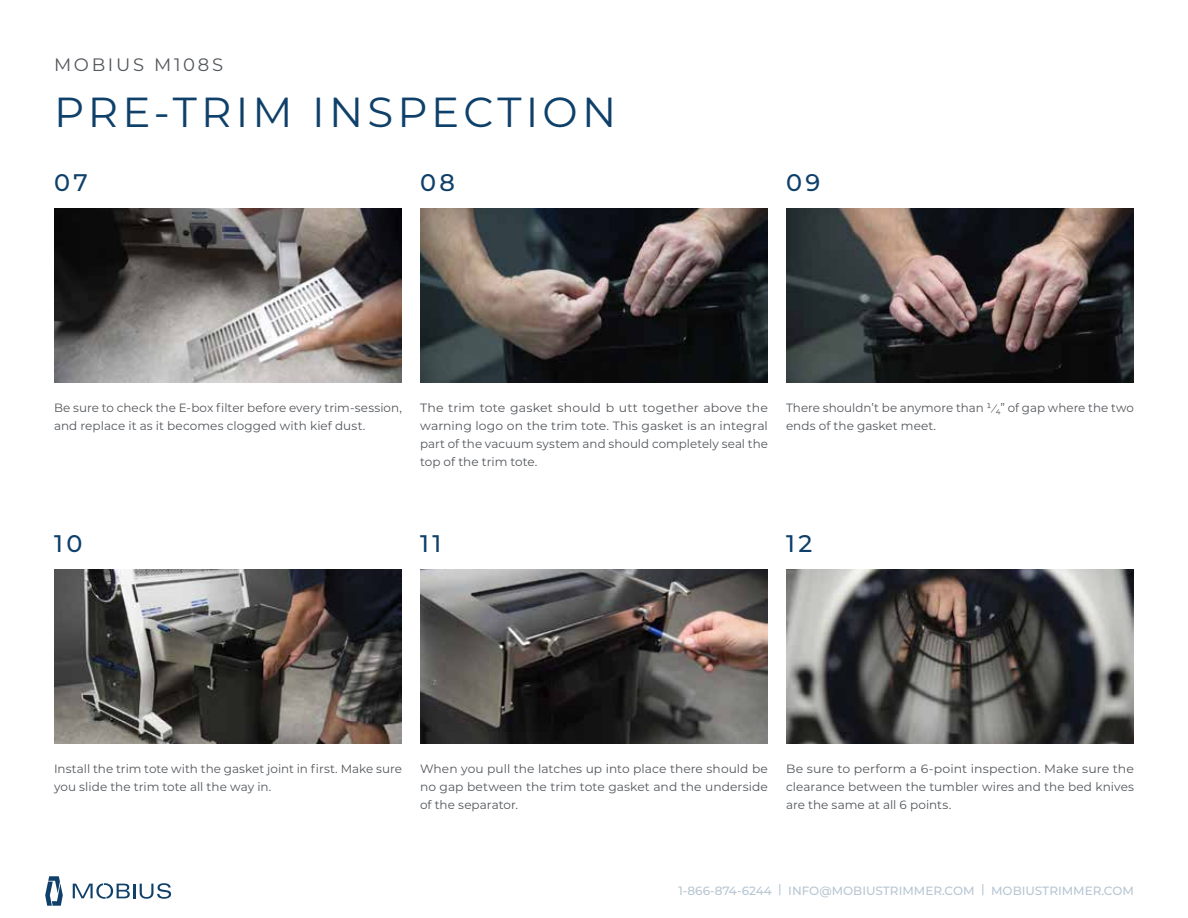
<style>
.page{position:relative;width:1188px;height:918px;background:#fff}
.page>*{position:absolute;margin:0;border:0;box-sizing:border-box;transform-origin:0 0}
.t1{font:42px "Montserrat";letter-spacing:.1em;color:#0e406a}
.t2{font:500 24px "Montserrat";letter-spacing:.15em;color:#0e406a}
.t3{font:18px "Montserrat";letter-spacing:.15em;color:#53565b}
.t4{font:12px/18px "Montserrat";letter-spacing:.005em;color:#53565b}
.t5{font:12px/18px "Montserrat";letter-spacing:.005em;color:#53565b;text-align:justify;scale:1.04 1}
.t6{font:500 12px "Montserrat";color:#b7c6d2}
</style>
<div class="page">
<img style="left:54px;top:570px;width:348px;height:174px">
<img style="left:786px;top:208px;width:348px;height:174px">
<img style="left:420px;top:208px;width:348px;height:174px">
<img style="left:54px;top:208px;width:348px;height:174px">
<img style="left:786px;top:570px;width:348px;height:174px">
<img style="left:420px;top:570px;width:348px;height:174px">
<svg style="left:45px;top:876px;width:18px;height:30px"></svg>
<svg style="left:73px;top:883px;width:98px;height:16px"></svg>
<h3 class="t3" style="left:54px;top:58px;width:171px">MOBIUS M108S</h3>
<h1 class="t1" style="left:54px;top:96px;width:564px">PRE-TRIM INSPECTION</h1>
<h2 class="t2" style="left:54px;top:173px;width:35px">07</h2>
<h2 class="t2" style="left:420px;top:173px;width:37px">08</h2>
<h2 class="t2" style="left:786px;top:173px;width:36px">09</h2>
<p class="t4" style="left:54px;top:399px;width:350px">Be sure to check the E-box filter before every trim-session, and replace it as it becomes clogged with kief dust.</p>
<p class="t5" style="left:420px;top:399px;width:336px">The trim tote gasket should b utt together above the warning logo on the trim tote. This gasket is an integral part of the vacuum system and should completely seal the top of the trim tote.</p>
<p class="t4" style="left:786px;top:399px;width:350px">There shouldn’t be anymore than 1̸4” of gap where the two ends of the gasket meet.</p>
<h2 class="t2" style="left:54px;top:534px;width:30px">10</h2>
<h2 class="t2" style="left:420px;top:534px;width:23px">11</h2>
<h2 class="t2" style="left:786px;top:534px;width:28px">12</h2>
<p class="t4" style="left:54px;top:760px;width:350px">Install the trim tote with the gasket joint in first. Make sure you slide the trim tote all the way in.</p>
<p class="t4" style="left:420px;top:760px;width:349px;text-align:justify">When you pull the latches up into place there should be no gap between the trim tote gasket and the underside of the separator.</p>
<p class="t5" style="left:786px;top:760px;width:336px">Be sure to perform a 6-point inspection. Make sure the clearance between the tumbler wires and the bed knives are the same at all 6 points.</p>
<p class="t6" style="left:679px;top:886px;width:457px">1-866-874-6244 | INFO@MOBIUSTRIMMER.COM | MOBIUSTRIMMER.COM</p>
</div>
